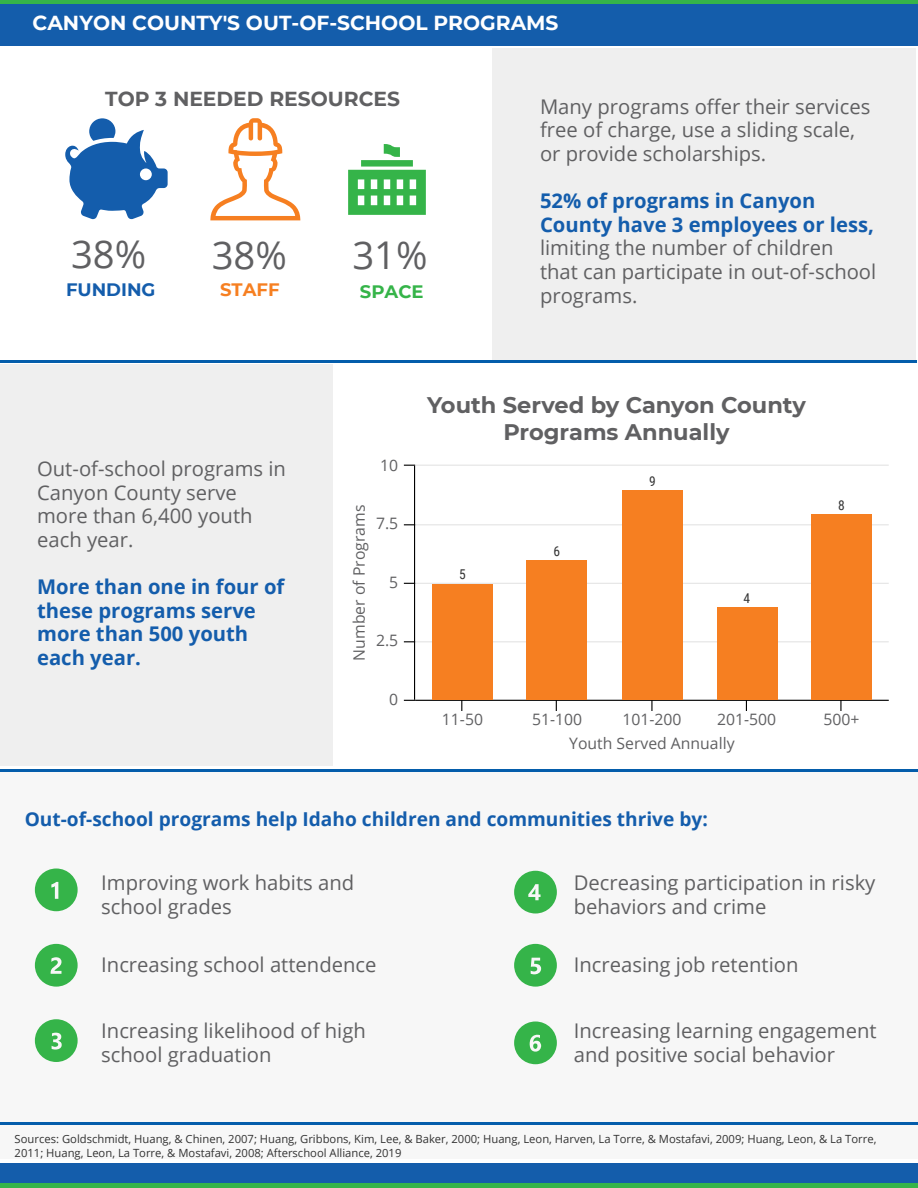
<style>
.page{position:relative;width:918px;height:1188px;background:#fff}
.page>*{position:absolute;margin:0;border:0;box-sizing:border-box;transform-origin:0 0}
.t1{font:38.25px "Open Sans";color:#606062}
.t2{font:700 22.5px/27px "Montserrat";color:#606062;text-align:center}
.t3{font:20.25px/23.7px "Open Sans";color:#606062}
.t4{font:700 20.25px/23.7px "Open Sans";color:#145dac}
.t5{font:700 20.25px "Montserrat";color:#fff}
.t6{font:700 20.25px "Montserrat";color:#606062}
.t7{font:700 19.2px "Open Sans";color:#145dac}
.t8{font:700 18px "Montserrat";color:#145dac}
.t9{font:700 18px "Montserrat";color:#f67f21}
.t10{font:700 18px "Montserrat";color:#35b449}
.t11{font:15.75px "Open Sans";color:#606062}
.t12{font:13.5px "Roboto Condensed";color:#333}
.t13{font:11.25px/13.5px "Open Sans";color:#333}
</style>
<div class="page">
<div style="left:0;top:772px;width:918px;height:353px;background:#f7f7f7"></div>
<hr style="left:0;top:0;width:918px;height:4px;background:#35b449">
<div style="left:0;top:4px;width:918px;height:42px;background:#145dab"></div>
<div style="left:0;top:1182px;width:918px;height:6px;background:#35b449"></div>
<div style="left:0;top:1163px;width:918px;height:19px;background:#145dab"></div>
<div style="left:493px;top:48px;width:423px;height:312px;background:#efefef"></div>
<hr style="left:0;top:360px;width:917px;height:2px;background:#045dab">
<div style="left:0;top:364px;width:333px;height:402px;background:#efefef"></div>
<hr style="left:0;top:769px;width:918px;height:3px;background:#045dab">
<svg style="left:65px;top:118px;width:103px;height:101px"></svg>
<svg style="left:210px;top:118px;width:90px;height:102px"></svg>
<hr style="left:415px;top:465px;width:474px;height:1px;background:#e4e4e4">
<hr style="left:415px;top:524px;width:474px;height:1px;background:#e4e4e4">
<hr style="left:415px;top:583px;width:474px;height:1px;background:#e4e4e4">
<hr style="left:415px;top:641px;width:474px;height:1px;background:#e4e4e4">
<svg style="left:651px;top:701px;width:2px;height:10px"></svg>
<svg style="left:840px;top:701px;width:2px;height:10px"></svg>
<hr style="left:415px;top:700px;width:474px;height:1px;background:#000">
<hr style="left:414px;top:466px;width:1px;height:234px;background:#000">
<div style="left:432px;top:584px;width:61px;height:116px;background:#f67f21"></div>
<div style="left:527px;top:560px;width:60px;height:140px;background:#f67f21"></div>
<div style="left:622px;top:490px;width:61px;height:210px;background:#f67f21"></div>
<div style="left:717px;top:607px;width:60px;height:93px;background:#f67f21"></div>
<div style="left:811px;top:514px;width:61px;height:186px;background:#f67f21"></div>
<svg style="left:348px;top:144px;width:78px;height:71px"></svg>
<div style="left:0;top:806px;width:918px;height:353px;background:#f7f7f7"></div>
<svg style="left:35px;top:868px;width:43px;height:43px"></svg>
<svg style="left:35px;top:944px;width:43px;height:43px"></svg>
<svg style="left:35px;top:1019px;width:43px;height:43px"></svg>
<svg style="left:514px;top:871px;width:43px;height:43px"></svg>
<svg style="left:514px;top:944px;width:43px;height:43px"></svg>
<svg style="left:514px;top:1022px;width:43px;height:42px"></svg>
<hr style="left:0;top:1123px;width:918px;height:2px;background:#045dab">
<p class="t5" style="left:33px;top:9px;width:527px">CANYON COUNTY'S OUT-OF-SCHOOL PROGRAMS</p>
<p class="t6" style="left:105px;top:84px;width:296px">TOP 3 NEEDED RESOURCES</p>
<h1 class="t1" style="left:71px;top:228px;width:77px">38%</h1>
<h1 class="t1" style="left:212px;top:229px;width:77px">38%</h1>
<h1 class="t1" style="left:352px;top:229px;width:77px">31%</h1>
<p class="t8" style="left:66px;top:277px;width:91px">FUNDING</p>
<p class="t9" style="left:220px;top:277px;width:61px">STAFF</p>
<p class="t10" style="left:360px;top:279px;width:65px">SPACE</p>
<p class="t3" style="left:540px;top:94px;width:332px">Many programs offer their services free of charge, use a sliding scale, or provide scholarships.</p>
<p class="t4" style="left:540px;top:188px;width:336px">52% of programs in Canyon<br>County have 3 employees or less,</p>
<p class="t3" style="left:540px;top:236px;width:338px">limiting the number of children that can participate in out-of-school programs.</p>
<p class="t3" style="left:37px;top:456px;width:250px">Out-of-school programs in<br>Canyon County serve more than 6,400 youth each year.</p>
<p class="t4" style="left:37px;top:574px;width:249px">More than one in four of these programs serve more than 500 youth each year.</p>
<p class="t11" style="left:380px;top:454px;width:20px">10</p>
<p class="t11" style="left:348px;top:661px;width:157px;rotate:-90deg">Number of Programs</p>
<p class="t11" style="left:376px;top:513px;width:24px">7.5</p>
<p class="t11" style="left:389px;top:571px;width:11px">5</p>
<p class="t11" style="left:376px;top:630px;width:24px">2.5</p>
<p class="t11" style="left:389px;top:688px;width:11px">0</p>
<p class="t2" style="left:427px;top:390px;width:380px">Youth Served by Canyon County<br>Programs Annually</p>
<p class="t12" style="left:459px;top:565px;width:8px">5</p>
<p class="t12" style="left:554px;top:541px;width:8px">6</p>
<p class="t12" style="left:649px;top:472px;width:8px">9</p>
<p class="t12" style="left:744px;top:589px;width:8px">4</p>
<p class="t12" style="left:838px;top:495px;width:8px">8</p>
<p class="t11" style="left:442px;top:708px;width:43px">11-50</p>
<p class="t11" style="left:532px;top:708px;width:52px">51-100</p>
<p class="t11" style="left:622px;top:708px;width:61px">101-200</p>
<p class="t11" style="left:717px;top:708px;width:61px">201-500</p>
<p class="t11" style="left:823px;top:708px;width:38px">500+</p>
<p class="t11" style="left:569px;top:733px;width:167px">Youth Served Annually</p>
<p class="t7" style="left:25px;top:805px;width:685px">Out-of-school programs help Idaho children and communities thrive by:</p>
<p class="t3" style="left:101px;top:870px;width:255px">Improving work habits and school grades</p>
<p class="t3" style="left:101px;top:952px;width:277px">Increasing school attendence</p>
<p class="t3" style="left:101px;top:1019px;width:266px">Increasing likelihood of high school graduation</p>
<p class="t3" style="left:574px;top:870px;width:303px">Decreasing participation in risky behaviors and crime</p>
<p class="t3" style="left:574px;top:952px;width:226px">Increasing job retention</p>
<p class="t3" style="left:574px;top:1019px;width:304px">Increasing learning engagement and positive social behavior</p>
<p class="t13" style="left:15px;top:1132px;width:863px">Sources: Goldschmidt, Huang, &amp; Chinen, 2007; Huang, Gribbons, Kim, Lee, &amp; Baker, 2000; Huang, Leon, Harven, La Torre, &amp; Mostafavi, 2009; Huang, Leon, &amp; La Torre,<br>2011; Huang, Leon, La Torre, &amp; Mostafavi, 2008; Afterschool Alliance, 2019</p>
</div>
